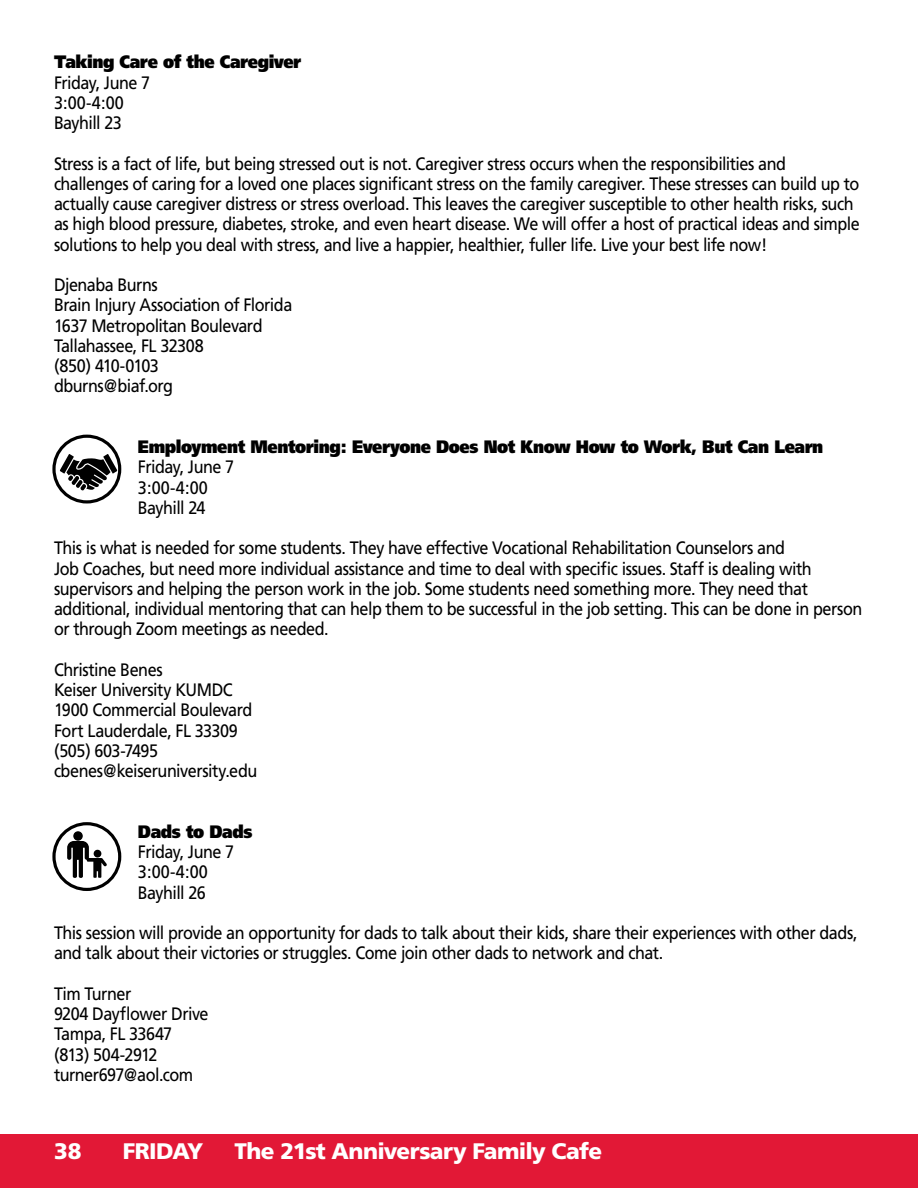
<style>
.page{position:relative;width:918px;height:1188px;background:#fff}
.page>*{position:absolute;margin:0;border:0;box-sizing:border-box;transform-origin:0 0}
.t1{font:900 22.5px "Frutiger";letter-spacing:-.025em;color:#fff}
.t2{font:18px/20.2px "Frutiger";letter-spacing:-.03em;color:#000;scale:.9 1}
.t3{font:900 18px "Frutiger";letter-spacing:-.025em;color:#000;scale:.9 1}
</style>
<div class="page">
<div style="left:0;top:1134px;width:918px;height:54px;background:#e21836"></div>
<svg style="left:54px;top:436px;width:66px;height:66px"></svg>
<svg style="left:60px;top:454px;width:57px;height:36px"></svg>
<div style="left:52px;top:435px;width:69px;height:69px;border:3px solid #000;border-radius:50%"></div>
<svg style="left:54px;top:824px;width:66px;height:65px"></svg>
<svg style="left:73px;top:831px;width:10px;height:10px"></svg>
<svg style="left:67px;top:841px;width:40px;height:37px"></svg>
<div style="left:52px;top:822px;width:69px;height:69px;border:3px solid #000;border-radius:50%"></div>
<p class="t3" style="left:54px;top:51px;width:276px">Taking Care of the Caregiver</p>
<p class="t2" style="left:54px;top:72px;width:109px">Friday, June 7<br>3:00-4:00<br>Bayhill 23</p>
<p class="t2" style="left:54px;top:153px;width:897px">Stress is a fact of life, but being stressed out is not. Caregiver stress occurs when the responsibilities and challenges of caring for a loved one places significant stress on the family caregiver. These stresses can build up to actually cause caregiver distress or stress overload. This leaves the caregiver susceptible to other health risks, such as high blood pressure, diabetes, stroke, and even heart disease. We will offer a host of practical ideas and simple solutions to help you deal with stress, and live a happier, healthier, fuller life. Live your best life now!</p>
<p class="t2" style="left:54px;top:275px;width:266px">Djenaba Burns<br>Brain Injury Association of Florida<br>1637 Metropolitan Boulevard<br>Tallahassee, FL 32308<br>(850) 410-0103<br>dburns@biaf.org</p>
<p class="t3" style="left:138px;top:436px;width:763px">Employment Mentoring: Everyone Does Not Know How to Work, But Can Learn</p>
<p class="t2" style="left:138px;top:457px;width:109px">Friday, June 7<br>3:00-4:00<br>Bayhill 24</p>
<p class="t2" style="left:54px;top:538px;width:900px">This is what is needed for some students. They have effective Vocational Rehabilitation Counselors and<br>Job Coaches, but need more individual assistance and time to deal with specific issues. Staff is dealing with supervisors and helping the person work in the job. Some students need something more. They need that additional, individual mentoring that can help them to be successful in the job setting. This can be done in person or through Zoom meetings as needed.</p>
<p class="t2" style="left:54px;top:659px;width:227px">Christine Benes<br>Keiser University KUMDC<br>1900 Commercial Boulevard<br>Fort Lauderdale, FL 33309 (505) 603-7495 cbenes@keiseruniversity.edu</p>
<p class="t3" style="left:138px;top:820px;width:129px">Dads to Dads</p>
<p class="t2" style="left:138px;top:842px;width:109px">Friday, June 7<br>3:00-4:00<br>Bayhill 26</p>
<p class="t2" style="left:54px;top:923px;width:894px">This session will provide an opportunity for dads to talk about their kids, share their experiences with other dads, and talk about their victories or struggles. Come join other dads to network and chat.</p>
<p class="t2" style="left:54px;top:983px;width:173px">Tim Turner<br>9204 Dayflower Drive<br>Tampa, FL 33647 (813) 504-2912 turner697@aol.com</p>
<p class="t1" style="left:54px;top:1137px;width:29px">38</p>
<p class="t1" style="left:123px;top:1137px;width:82px">FRIDAY</p>
<p class="t1" style="left:235px;top:1137px;width:369px">The 21st Anniversary Family Cafe</p>
</div>
